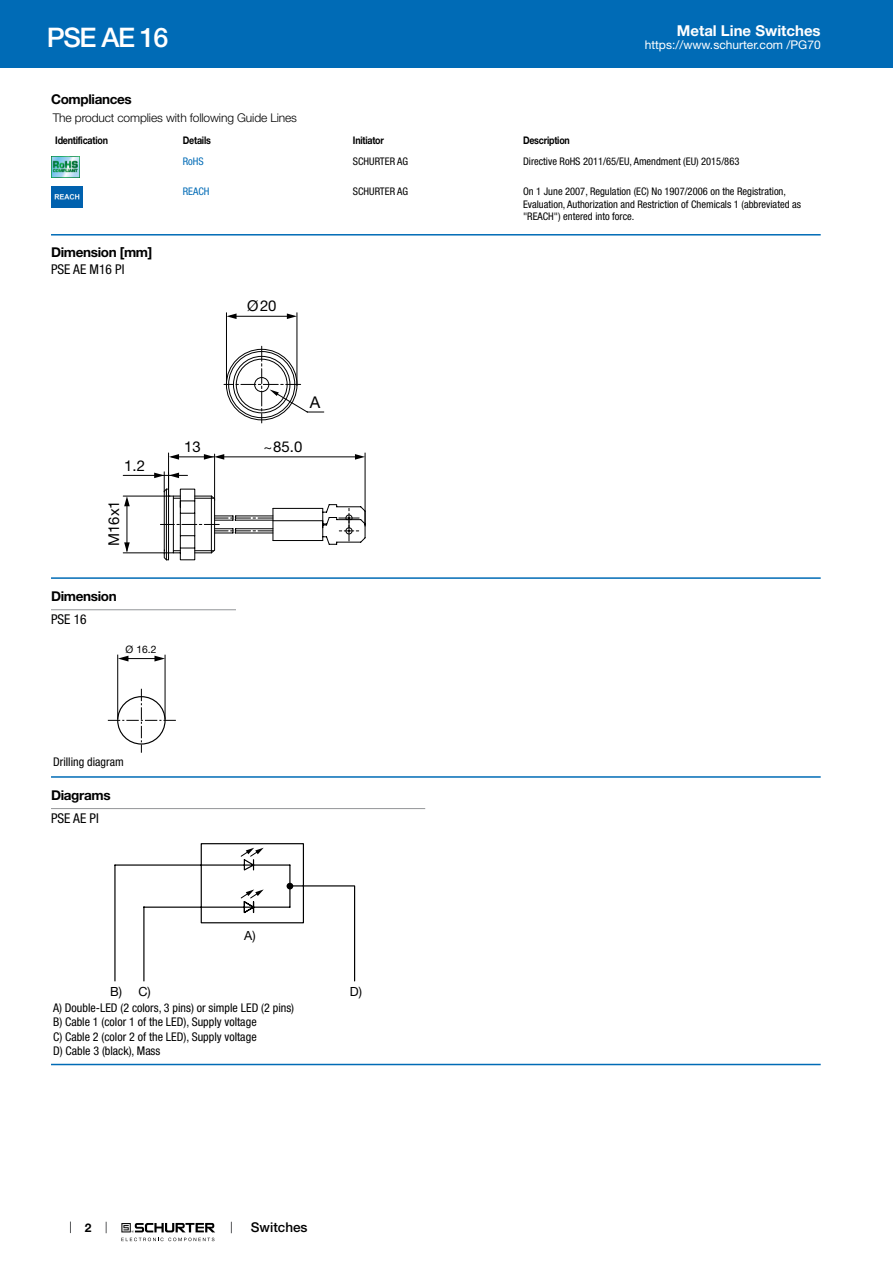
<style>
.page{position:relative;width:893px;height:1263px;background:#fff}
.page>*{position:absolute;margin:0;border:0;box-sizing:border-box;transform-origin:0 0}
.t1{font:500 27px "Helvetica Neue LT";letter-spacing:-.05em;color:#fff}
.t2{font:16.2px "Helvetica Neue LT";color:#000}
.t3{font:15px "Helvetica Neue LT";color:#000}
.t4{font:700 15px "Helvetica Neue LT";color:#fff}
.t5{font:700 13.5px "Helvetica Neue LT";letter-spacing:-.025em;color:#000}
.t6{font:condensed 13.5px "Helvetica Neue LT";color:#000}
.t7{font:500 13.5px "Helvetica Neue LT";color:#000}
.t8{font:12.6px "Helvetica Neue LT";color:#000}
.t9{font:condensed 12px/14.4px "Helvetica Neue LT";color:#000}
.t10{font:300 12px "Helvetica Neue LT";letter-spacing:-.01em;color:#000}
.t11{font:12px "Helvetica Neue LT";color:#fff}
.t12{font:700 12px "Helvetica Neue LT";color:#000}
.t13{font:condensed 10.5px/12.6px "Helvetica Neue LT";color:#000}
.t14{font:700 10.5px "Helvetica Neue LT";letter-spacing:-.025em;color:#000;scale:.85 1}
.t15{font:condensed 10.5px "Helvetica Neue LT";color:#006bb6}
.t16{font:10.35px "Helvetica Neue LT";color:#000}
</style>
<div class="page">
<svg style="left:70px;top:1221px;width:1px;height:12px"></svg>
<svg style="left:121px;top:1223px;width:94px;height:18px"></svg>
<div style="left:0;top:0;width:893px;height:68px;background:#006bb6"></div>
<img style="left:51px;top:156px;width:29px;height:21px">
<img style="left:51px;top:186px;width:32px;height:21px">
<hr style="left:51px;top:234px;width:770px;height:2px;background:#006bb6">
<hr style="left:365px;top:453px;width:1px;height:73px;background:#000">
<hr style="left:168px;top:453px;width:1px;height:43px;background:#000">
<hr style="left:214px;top:454px;width:1px;height:46px;background:#000">
<hr style="left:221px;top:457px;width:138px;height:1px;background:#000">
<svg style="left:355px;top:454px;width:10px;height:6px"></svg>
<hr style="left:172px;top:457px;width:42px;height:1px;background:#000">
<svg style="left:169px;top:454px;width:10px;height:6px"></svg>
<svg style="left:204px;top:454px;width:20px;height:6px"></svg>
<hr style="left:127px;top:500px;width:1px;height:51px;background:#000">
<svg style="left:124px;top:542px;width:6px;height:10px"></svg>
<svg style="left:124px;top:497px;width:6px;height:9px"></svg>
<hr style="left:123px;top:496px;width:47px;height:1px;background:#000">
<hr style="left:123px;top:553px;width:46px;height:1px;background:#000">
<hr style="left:226px;top:313px;width:1px;height:72px;background:#000">
<hr style="left:297px;top:313px;width:1px;height:72px;background:#000">
<hr style="left:230px;top:316px;width:61px;height:1px;background:#000">
<svg style="left:227px;top:313px;width:10px;height:6px"></svg>
<svg style="left:287px;top:313px;width:10px;height:6px"></svg>
<svg style="left:224px;top:346px;width:100px;height:77px"></svg>
<hr style="left:123px;top:475px;width:65px;height:1px;background:#000">
<svg style="left:154px;top:472px;width:211px;height:88px"></svg>
<hr style="left:51px;top:577px;width:770px;height:2px;background:#006bb6">
<hr style="left:51px;top:609px;width:185px;height:1px;background:#939598">
<hr style="left:165px;top:655px;width:1px;height:64px;background:#000">
<hr style="left:122px;top:658px;width:37px;height:1px;background:#000">
<hr style="left:117px;top:655px;width:1px;height:64px;background:#000">
<svg style="left:154px;top:656px;width:11px;height:5px"></svg>
<svg style="left:118px;top:656px;width:10px;height:5px"></svg>
<svg style="left:107px;top:689px;width:69px;height:64px"></svg>
<hr style="left:51px;top:776px;width:770px;height:2px;background:#006bb6">
<hr style="left:51px;top:808px;width:374px;height:1px;background:#939598">
<svg style="left:114px;top:843px;width:242px;height:139px"></svg>
<hr style="left:51px;top:1064px;width:770px;height:1px;background:#006bb6">
<h1 class="t1" style="left:47px;top:21px;width:123px">PSE AE 16</h1>
<h3 class="t4" style="left:677px;top:21px;width:145px">Metal Line Switches</h3>
<p class="t11" style="left:645px;top:38px;width:178px">https://www.schurter.com /PG70</p>
<p class="t5" style="left:51px;top:91px;width:82px">Compliances</p>
<p class="t10" style="left:53px;top:110px;width:246px">The product complies with following Guide Lines</p>
<p class="t14" style="left:55px;top:134px;width:64px">Identification</p>
<p class="t14" style="left:183px;top:134px;width:35px">Details</p>
<p class="t14" style="left:353px;top:134px;width:38px">Initiator</p>
<p class="t14" style="left:523px;top:134px;width:57px">Description</p>
<p class="t15" style="left:183px;top:156px;width:22px">RoHS</p>
<p class="t13" style="left:353px;top:155px;width:57px">SCHURTER AG</p>
<p class="t13" style="left:523px;top:155px;width:218px">Directive RoHS 2011/65/EU, Amendment (EU) 2015/863</p>
<p class="t15" style="left:183px;top:185px;width:28px">REACH</p>
<p class="t13" style="left:353px;top:185px;width:57px">SCHURTER AG</p>
<p class="t13" style="left:523px;top:185px;width:279px">On 1 June 2007, Regulation (EC) No 1907/2006 on the Registration,<br>Evaluation, Authorization and Restriction of Chemicals 1 (abbreviated as "REACH") entered into force.</p>
<p class="t5" style="left:51px;top:244px;width:103px">Dimension [mm]</p>
<p class="t6" style="left:51px;top:262px;width:75px">PSE AE M16 PI</p>
<h3 class="t3" style="left:247px;top:297px;width:31px">Ø20</h3>
<h2 class="t2" style="left:310px;top:392px;width:12px">A</h2>
<h3 class="t3" style="left:124px;top:456px;width:22px">1.2</h3>
<h3 class="t3" style="left:105px;top:546px;width:47px;rotate:-90deg">M16x1</h3>
<p class="t5" style="left:51px;top:587px;width:67px">Dimension</p>
<p class="t6" style="left:51px;top:612px;width:37px">PSE 16</p>
<p class="t16" style="left:126px;top:643px;width:32px">Ø 16.2</p>
<h3 class="t3" style="left:184px;top:438px;width:18px">13</h3>
<h3 class="t3" style="left:263px;top:438px;width:40px">~85.0</h3>
<p class="t9" style="left:53px;top:755px;width:72px">Drilling diagram</p>
<p class="t5" style="left:51px;top:786px;width:61px">Diagrams</p>
<p class="t6" style="left:51px;top:810px;width:49px">PSE AE PI</p>
<p class="t8" style="left:244px;top:928px;width:13px">A)</p>
<p class="t8" style="left:110px;top:984px;width:42px">B) C)</p>
<p class="t8" style="left:350px;top:984px;width:14px">D)</p>
<p class="t9" style="left:53px;top:1000px;width:242px">A) Double-LED (2 colors, 3 pins) or simple LED (2 pins)<br>B) Cable 1 (color 1 of the LED), Supply voltage<br>C) Cable 2 (color 2 of the LED), Supply voltage<br>D) Cable 3 (black), Mass</p>
<p class="t12" style="left:85px;top:1220px;width:8px">2</p>
<p class="t7" style="left:251px;top:1219px;width:58px">Switches</p>
</div>
